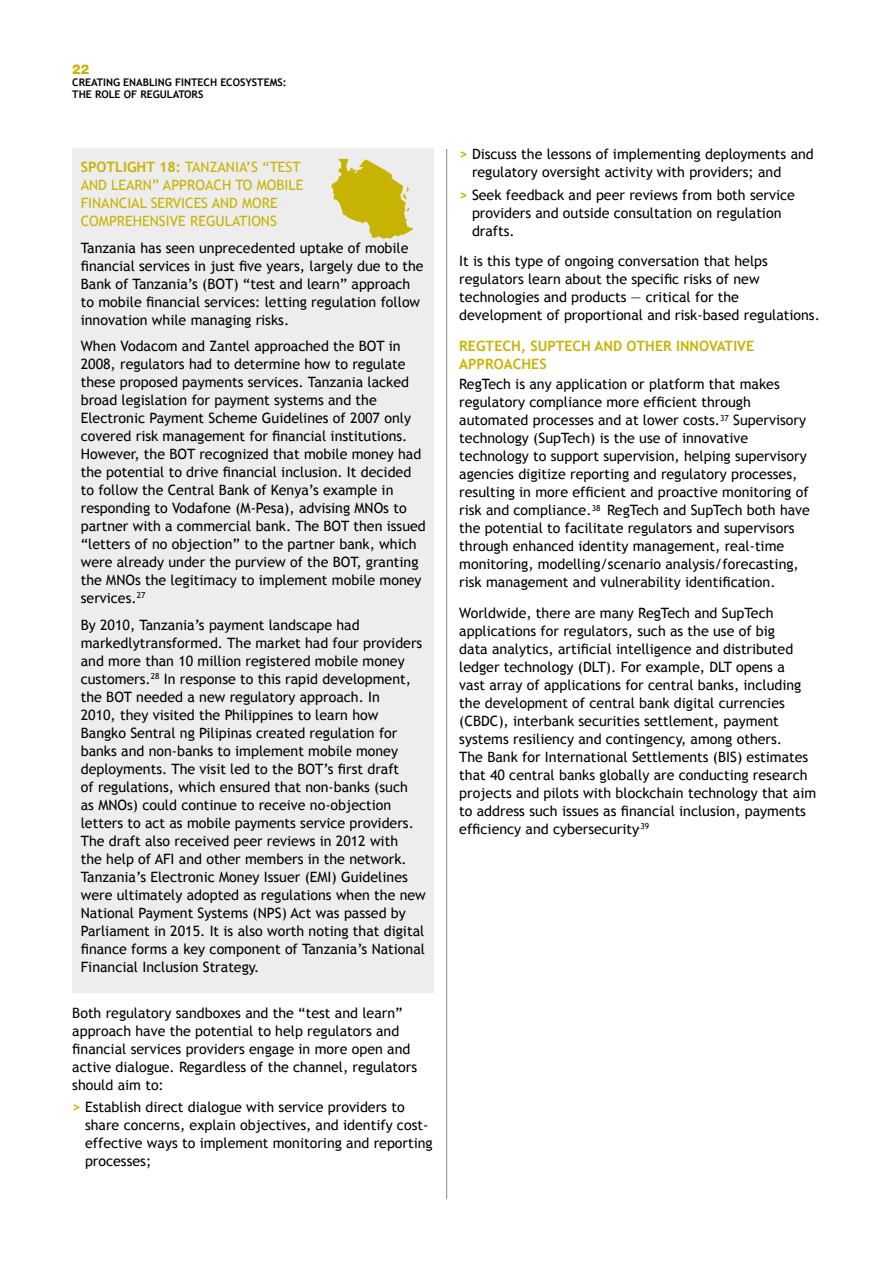
<style>
.page{position:relative;width:893px;height:1263px;background:#fff}
.page>*{position:absolute;margin:0;border:0;box-sizing:border-box;transform-origin:0 0}
.t1{font:14.25px/18px "Trebuchet MS";color:#000}
.t2{font:14.25px/18px "Trebuchet MS";color:#c7b301}
.t3{font:700 14.25px/18px "Trebuchet MS";color:#c7b301}
.t4{font:800 13.5px "Helvetica Neue";color:#c7b301}
.t5{font:700 10.5px/12px "Trebuchet MS";color:#000}
.s1{font-weight:700}
.s2{font-weight:700;color:#c7b301}
</style>
<div class="page">
<hr style="left:446px;top:149px;width:1px;height:1050px;background:#878787">
<div style="left:72px;top:149px;width:362px;height:844px;background:#ededed"></div>
<svg style="left:332px;top:159px;width:81px;height:80px"></svg>
<p class="t4" style="left:72px;top:61px;width:19px">22</p>
<p class="t5" style="left:72px;top:76px;width:216px">CREATING ENABLING FINTECH ECOSYSTEMS:<br>THE ROLE OF REGULATORS</p>
<p class="t2" style="left:81px;top:158px;width:224px"><span class="s1">SPOTLIGHT 18:</span> TANZANIA’S “TEST<br>AND LEARN” APPROACH TO MOBILE<br>FINANCIAL SERVICES AND MORE<br>COMPREHENSIVE REGULATIONS</p>
<p class="t1" style="left:81px;top:239px;width:344px">Tanzania has seen unprecedented uptake of mobile financial services in just five years, largely due to the Bank of Tanzania’s (BOT) “test and learn” approach to mobile financial services: letting regulation follow innovation while managing risks.</p>
<p class="t1" style="left:81px;top:337px;width:347px">When Vodacom and Zantel approached the BOT in 2008, regulators had to determine how to regulate these proposed payments services. Tanzania lacked broad legislation for payment systems and the Electronic Payment Scheme Guidelines of 2007 only covered risk management for financial institutions.<br>However, the BOT recognized that mobile money had the potential to drive financial inclusion. It decided to follow the Central Bank of Kenya’s example in responding to Vodafone (M-Pesa), advising MNOs to partner with a commercial bank. The BOT then issued “letters of no objection” to the partner bank, which were already under the purview of the BOT, granting the MNOs the legitimacy to implement mobile money services.<sup>27</sup></p>
<p class="t1" style="left:81px;top:616px;width:347px">By 2010, Tanzania’s payment landscape had markedlytransformed. The market had four providers and more than 10 million registered mobile money customers.<sup>28</sup> In response to this rapid development, the BOT needed a new regulatory approach. In<br>2010, they visited the Philippines to learn how Bangko Sentral ng Pilipinas created regulation for banks and non-banks to implement mobile money deployments. The visit led to the BOT’s first draft<br>of regulations, which ensured that non-banks (such<br>as MNOs) could continue to receive no-objection letters to act as mobile payments service providers.<br>The draft also received peer reviews in 2012 with<br>the help of AFI and other members in the network.<br>Tanzania’s Electronic Money Issuer (EMI) Guidelines were ultimately adopted as regulations when the new National Payment Systems (NPS) Act was passed by Parliament in 2015. It is also worth noting that digital finance forms a key component of Tanzania’s National Financial Inclusion Strategy.</p>
<p class="t1" style="left:72px;top:1004px;width:346px">Both regulatory sandboxes and the “test and learn” approach have the potential to help regulators and financial services providers engage in more open and active dialogue. Regardless of the channel, regulators should aim to:</p>
<p class="t1" style="left:85px;top:1098px;width:349px;text-indent:-13px"><span class="s2">&gt;</span> Establish direct dialogue with service providers to share concerns, explain objectives, and identify cost&shy;effective ways to implement monitoring and reporting processes;</p>
<p class="t1" style="left:472px;top:145px;width:343px;text-indent:-13px"><span class="s2">&gt;</span> Discuss the lessons of implementing deployments and regulatory oversight activity with providers; and</p>
<p class="t1" style="left:472px;top:186px;width:324px;text-indent:-13px"><span class="s2">&gt;</span> Seek feedback and peer reviews from both service providers and outside consultation on regulation drafts.</p>
<p class="t1" style="left:459px;top:252px;width:362px">It is this type of ongoing conversation that helps regulators learn about the specific risks of new technologies and products — critical for the development of proportional and risk-based regulations.</p>
<p class="t3" style="left:459px;top:337px;width:296px">REGTECH, SUPTECH AND OTHER INNOVATIVE<br>APPROACHES</p>
<p class="t1" style="left:459px;top:375px;width:352px">RegTech is any application or platform that makes regulatory compliance more efficient through automated processes and at lower costs.<sup>37</sup> Supervisory technology (SupTech) is the use of innovative technology to support supervision, helping supervisory agencies digitize reporting and regulatory processes, resulting in more efficient and proactive monitoring of risk and compliance.<sup>38</sup> RegTech and SupTech both have the potential to facilitate regulators and supervisors through enhanced identity management, real-time monitoring, modelling/scenario analysis/forecasting, risk management and vulnerability identification.</p>
<p class="t1" style="left:459px;top:604px;width:358px">Worldwide, there are many RegTech and SupTech applications for regulators, such as the use of big<br>data analytics, artificial intelligence and distributed ledger technology (DLT). For example, DLT opens a<br>vast array of applications for central banks, including the development of central bank digital currencies (CBDC), interbank securities settlement, payment systems resiliency and contingency, among others.<br>The Bank for International Settlements (BIS) estimates that 40 central banks globally are conducting research projects and pilots with blockchain technology that aim to address such issues as financial inclusion, payments efficiency and cybersecurity<sup>.39</sup></p>
</div>
